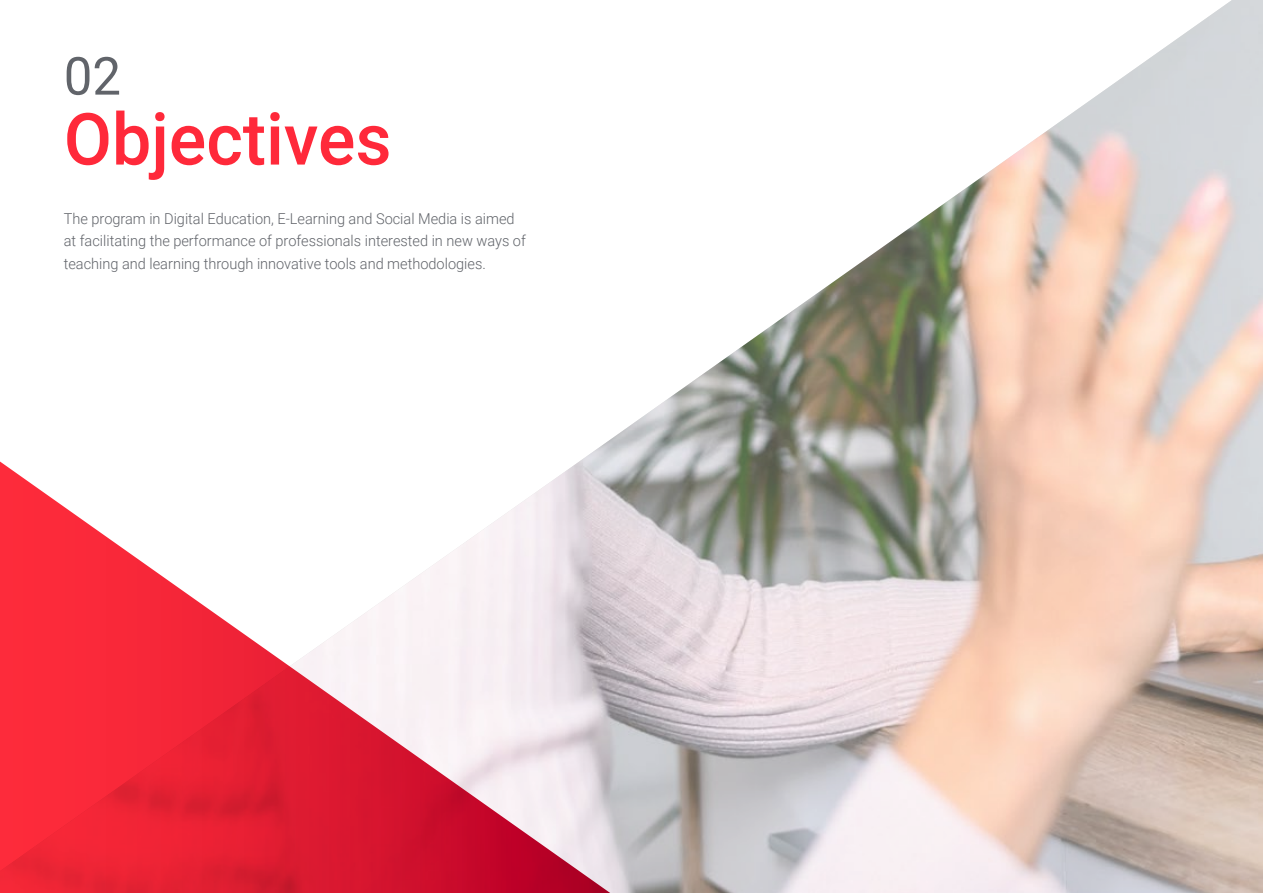
<style>
.page{position:relative;width:1263px;height:893px;background:#fff}
.page>*{position:absolute;margin:0;border:0;box-sizing:border-box;transform-origin:0 0}
.t1{font:500 72px "Roboto";color:#ff293a}
.t2{font:52.5px "Roboto";color:#61646a}
.t3{font:300 15px/22.5px "Roboto";color:#61646a}
</style>
<div class="page">
<img style="left:601px;top:0;width:662px;height:893px">
<svg style="left:0;top:446px;width:640px;height:447px"></svg>
<h2 class="t2" style="left:64px;top:39px;width:59px">02</h2>
<h1 class="t1" style="left:64px;top:89px;width:329px">Objectives</h1>
<p class="t3" style="left:64px;top:207px;width:464px">The program in Digital Education, E-Learning and Social Media is aimed at facilitating the performance of professionals interested in new ways of teaching and learning through innovative tools and methodologies.</p>
</div>
